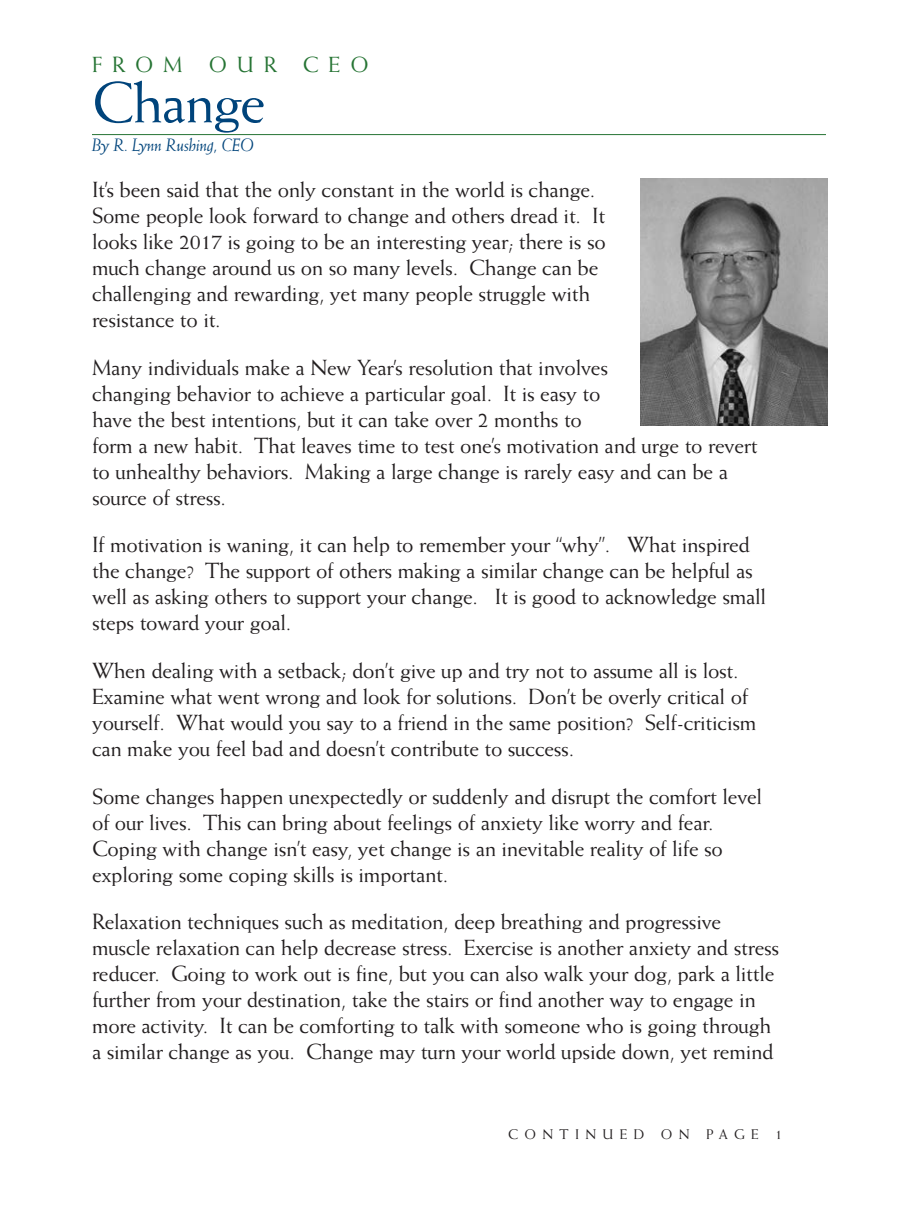
<style>
.page{position:relative;width:900px;height:1224px;background:#fff}
.page>*{position:absolute;margin:0;border:0;box-sizing:border-box;transform-origin:0 0}
.t1{font:58px "Weiss";letter-spacing:-.03em;color:#00447b}
.t2{font:22px/26px "Weiss";letter-spacing:-.015em;color:#231f20}
.t3{font:22px "Weiss";letter-spacing:.45em;color:#267434}
.t4{font:italic 18px "Weiss";letter-spacing:-.02em;color:#00447b}
.t5{font:14px "Weiss";letter-spacing:.45em;color:#231f20}
</style>
<div class="page">
<hr style="left:92px;top:134px;width:734px;height:1px;background:#267434">
<img style="left:640px;top:179px;width:188px;height:247px">
<p class="t3" style="left:92px;top:52px;width:278px">FROM OUR CEO</p>
<p class="t1" style="left:92px;top:69px;width:175px">Change</p>
<p class="t4" style="left:92px;top:138px;width:164px">By R. Lynn Rushing, CEO</p>
<p class="t2" style="left:92px;top:176px;width:515px">It’s been said that the only constant in the world is change.<br>Some people look forward to change and others dread it. It looks like 2017 is going to be an interesting year; there is so much change around us on so many levels. Change can be challenging and rewarding, yet many people struggle with resistance to it.</p>
<p class="t2" style="left:92px;top:354px;width:667px">Many individuals make a New Year’s resolution that involves<br>changing behavior to achieve a particular goal. It is easy to<br>have the best intentions, but it can take over 2 months to<br>form a new habit. That leaves time to test one’s motivation and urge to revert to unhealthy behaviors. Making a large change is rarely easy and can be a source of stress.</p>
<p class="t2" style="left:92px;top:532px;width:676px">If motivation is waning, it can help to remember your “why”. What inspired the change? The support of others making a similar change can be helpful as well as asking others to support your change. It is good to acknowledge small steps toward your goal.</p>
<p class="t2" style="left:92px;top:657px;width:666px">When dealing with a setback; don’t give up and try not to assume all is lost.<br>Examine what went wrong and look for solutions. Don’t be overly critical of yourself. What would you say to a friend in the same position? Self-criticism can make you feel bad and doesn’t contribute to success.</p>
<p class="t2" style="left:92px;top:783px;width:672px">Some changes happen unexpectedly or suddenly and disrupt the comfort level of our lives. This can bring about feelings of anxiety like worry and fear.<br>Coping with change isn’t easy, yet change is an inevitable reality of life so exploring some coping skills is important.</p>
<p class="t2" style="left:92px;top:908px;width:689px">Relaxation techniques such as meditation, deep breathing and progressive muscle relaxation can help decrease stress. Exercise is another anxiety and stress reducer. Going to work out is fine, but you can also walk your dog, park a little further from your destination, take the stairs or find another way to engage in more activity. It can be comforting to talk with someone who is going through a similar change as you. Change may turn your world upside down, yet remind</p>
<p class="t5" style="left:508px;top:1126px;width:276px">CONTINUED ON PAGE 1</p>
</div>
